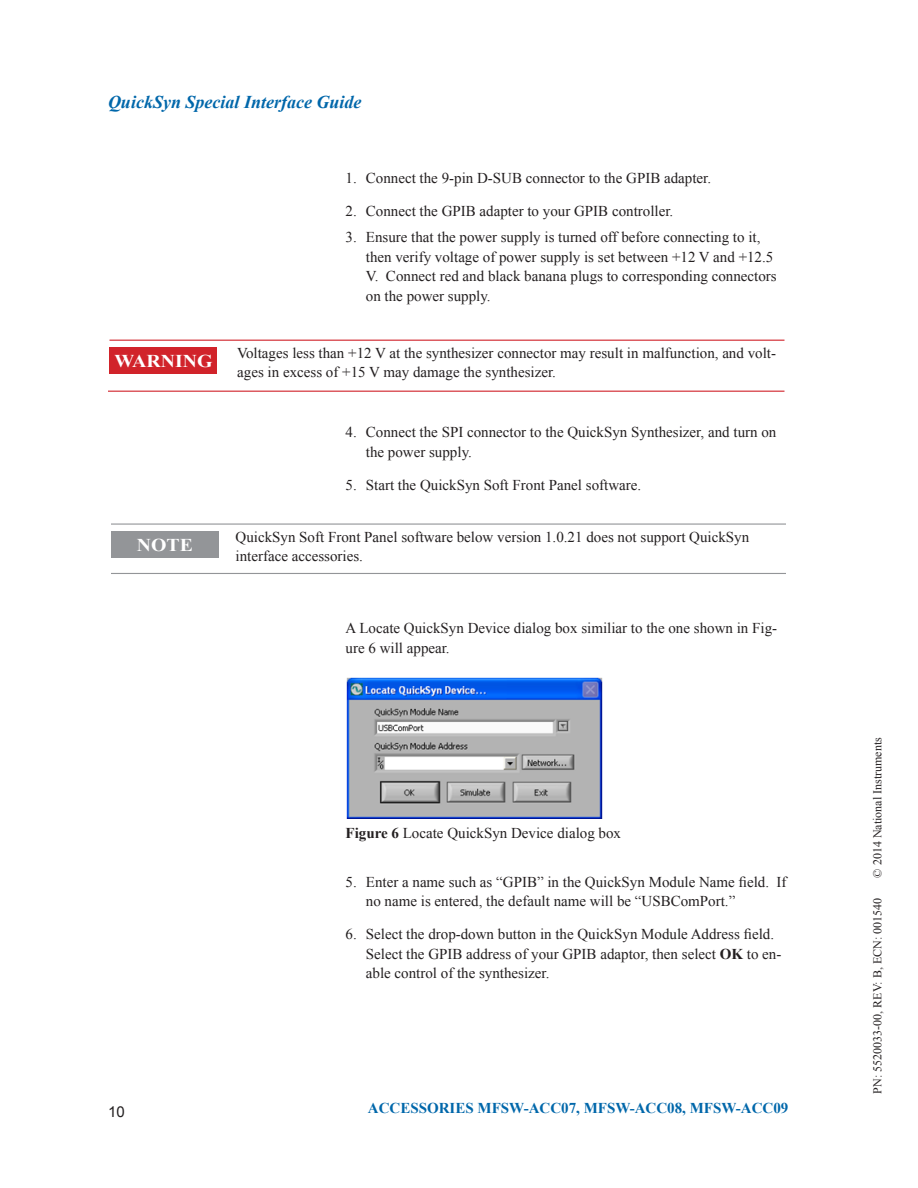
<style>
.page{position:relative;width:918px;height:1188px;background:#fff}
.page>*{position:absolute;margin:0;border:0;box-sizing:border-box;transform-origin:0 0}
.t1{font:italic 700 18px "Times New Roman";color:#0067aa}
.t2{font:700 18px "Times New Roman";color:#fff;scale:1.1 1}
.t3{font:15px/19.5px "Times New Roman";color:#231f20}
.t4{font:700 15px "Times New Roman";color:#0067aa}
.t5{font:15px "Arial";color:#231f20}
.t6{font:12px "Times New Roman";color:#231f20}
.s1{font-weight:700}
</style>
<div class="page">
<div style="left:110px;top:347px;width:108px;height:27px;background:#d1232a"></div>
<hr style="left:110px;top:340px;width:674px;height:1px;background:#d1232a">
<hr style="left:108px;top:391px;width:676px;height:1px;background:#d1232a">
<div style="left:111px;top:531px;width:108px;height:27px;background:#939598"></div>
<hr style="left:111px;top:524px;width:675px;height:1px;background:#939598">
<hr style="left:111px;top:573px;width:675px;height:1px;background:#939598">
<img style="left:347px;top:677px;width:255px;height:142px">
<p class="t1" style="left:108px;top:89px;width:255px">QuickSyn Special Interface Guide</p>
<p class="t3" style="left:346px;top:168px;width:367px">1. Connect the 9-pin D-SUB connector to the GPIB adapter.</p>
<p class="t3" style="left:346px;top:201px;width:329px">2. Connect the GPIB adapter to your GPIB controller.</p>
<p class="t3" style="left:366px;top:227px;width:412px;text-indent:-20px">3. Ensure that the power supply is turned off before connecting to it, then verify voltage of power supply is set between +12 V and +12.5<br>V. Connect red and black banana plugs to corresponding connectors on the power supply.</p>
<p class="t2" style="left:115px;top:348px;width:90px">WARNING</p>
<p class="t3" style="left:237px;top:343px;width:540px">Voltages less than +12 V at the synthesizer connector may result in malfunction, and volt&shy;ages in excess of +15 V may damage the synthesizer.</p>
<p class="t3" style="left:366px;top:422px;width:412px;text-indent:-20px">4. Connect the SPI connector to the QuickSyn Synthesizer, and turn on the power supply.</p>
<p class="t3" style="left:346px;top:475px;width:297px">5. Start the QuickSyn Soft Front Panel software.</p>
<p class="t2" style="left:137px;top:533px;width:53px">NOTE</p>
<p class="t3" style="left:236px;top:527px;width:515px">QuickSyn Soft Front Panel software below version 1.0.21 does not support QuickSyn interface accessories.</p>
<p class="t3" style="left:346px;top:618px;width:433px">A Locate QuickSyn Device dialog box similiar to the one shown in Fig&shy;ure 6 will appear.</p>
<p class="t3" style="left:346px;top:823px;width:277px"><span class="s1">Figure 6</span> Locate QuickSyn Device dialog box</p>
<p class="t5" style="left:108px;top:1102px;width:18px">10</p>
<p class="t3" style="left:366px;top:872px;width:422px;text-indent:-20px">5. Enter a name such as “GPIB” in the QuickSyn Module Name field. If no name is entered, the default name will be “USBComPort.”</p>
<p class="t3" style="left:366px;top:924px;width:417px;text-indent:-20px">6. Select the drop-down button in the QuickSyn Module Address field.<br>Select the GPIB address of your GPIB adaptor, then select <span class="s1">OK</span> to en&shy;able control of the synthesizer.</p>
<p class="t4" style="left:368px;top:1098px;width:422px">ACCESSORIES MFSW-ACC07, MFSW-ACC08, MFSW-ACC09</p>
<p class="t6" style="left:870px;top:878px;width:142px;rotate:-90deg">© 2014 National Instruments</p>
<p class="t6" style="left:870px;top:1094px;width:197px;rotate:-90deg">PN: 5520033-00, REV: B, ECN: 001540</p>
</div>
